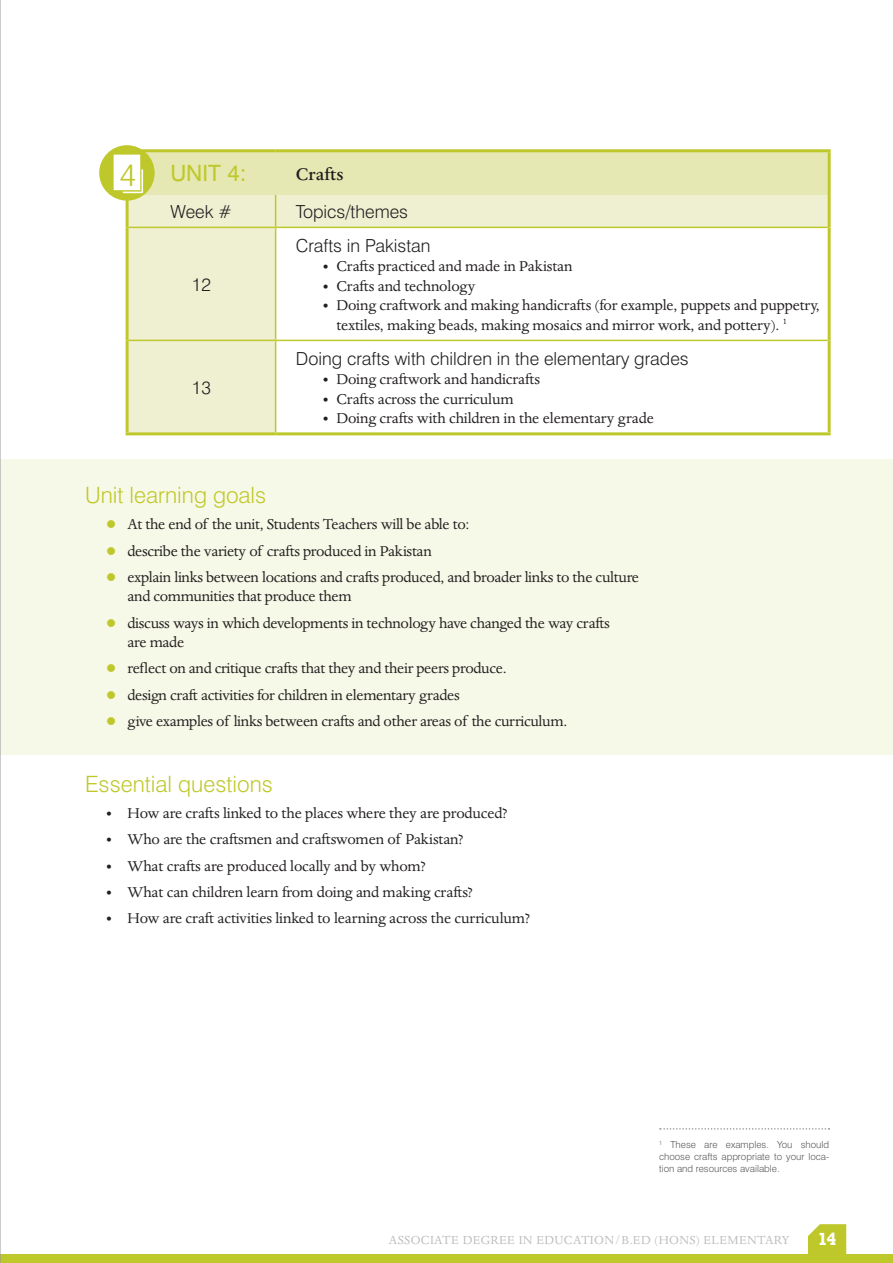
<style>
.page{position:relative;width:893px;height:1263px;background:#fff}
.page>*{position:absolute;margin:0;border:0;box-sizing:border-box;transform-origin:0 0}
.t1{font:300 31.5px "Swiss 721 BT";color:#bfc82a}
.Paragraph{font:300 22.5px "Swiss 721 BT";color:#bfc82a}
.Paragraph-2{font:22.5px "Swiss 721 BT";color:#bfc82a}
.Paragraph-3{font:500 19.5px "Dante";color:#231f20}
.Paragraph-4{font:300 18px "Swiss 721 BT";color:#231f20}
.Bullets_with_no_bull{font:300 18px "Swiss 721 BT";color:#231f20}
.t2{font:700 18px "Rockwell";color:#fff}
.t3{font:16.5px/19.5px "Dante";letter-spacing:-.01em;color:#231f20}
.t4{font:13.5px "Dante";letter-spacing:.025em;color:#bcbdc0}
.Body_bullets_2_numer{font:300 9.75px/12px "Swiss 721 BT";color:#57585a;text-align:justify}
.s1{color:#bfc82a}
</style>
<div class="page">
<svg style="left:808px;top:1224px;width:38px;height:30px"></svg>
<div style="left:0;top:1254px;width:893px;height:9px;background:#bfc82a"></div>
<svg style="left:129px;top:201px;width:699px;height:231px"></svg>
<hr style="left:276px;top:149px;width:555px;height:3px;background:#bfc82a">
<hr style="left:828px;top:152px;width:3px;height:43px;background:#bfc82a">
<hr style="left:126px;top:195px;width:3px;height:32px;background:#bfc82a">
<hr style="left:828px;top:195px;width:3px;height:32px;background:#bfc82a">
<hr style="left:126px;top:227px;width:3px;height:113px;background:#bfc82a">
<hr style="left:828px;top:227px;width:3px;height:113px;background:#bfc82a">
<hr style="left:126px;top:340px;width:3px;height:92px;background:#bfc82a">
<hr style="left:828px;top:340px;width:3px;height:92px;background:#bfc82a">
<hr style="left:126px;top:432px;width:150px;height:3px;background:#bfc82a">
<hr style="left:276px;top:432px;width:555px;height:3px;background:#bfc82a">
<hr style="left:275px;top:195px;width:1px;height:32px;background:#bfc82a">
<hr style="left:129px;top:227px;width:147px;height:1px;background:#bfc82a">
<hr style="left:276px;top:227px;width:552px;height:1px;background:#bfc82a">
<hr style="left:275px;top:228px;width:1px;height:112px;background:#bfc82a">
<hr style="left:129px;top:340px;width:147px;height:1px;background:#bfc82a">
<hr style="left:276px;top:340px;width:552px;height:1px;background:#bfc82a">
<hr style="left:275px;top:341px;width:1px;height:91px;background:#bfc82a">
<svg style="left:99px;top:145px;width:730px;height:56px;background:#e6e8b3"></svg>
<div style="left:0;top:459px;width:893px;height:296px;background:#f7f9e8"></div>
<svg style="left:660px;top:1128px;width:169px;height:1px"></svg>
<hr style="left:0;top:0;width:1px;height:1263px;background:#939598">
<h1 class="t1" style="left:119px;top:156px;width:18px">4</h1>
<p class="Paragraph-2" style="left:170px;top:160px;width:78px">UNIT 4:</p>
<p class="Paragraph-3" style="left:296px;top:163px;width:49px">Crafts</p>
<p class="Paragraph-4" style="left:171px;top:200px;width:63px">Week #</p>
<p class="Bullets_with_no_bull" style="left:296px;top:200px;width:114px">Topics/themes</p>
<p class="Paragraph-4" style="left:192px;top:273px;width:21px">12</p>
<p class="Paragraph-4" style="left:192px;top:376px;width:21px">13</p>
<p class="Paragraph-4" style="left:296px;top:234px;width:136px">Crafts in Pakistan</p>
<p class="t3" style="left:323px;top:257px;width:251px">• Crafts practiced and made in Pakistan</p>
<p class="t3" style="left:323px;top:276px;width:154px">• Crafts and technology</p>
<p class="t3" style="left:336px;top:296px;width:485px;text-indent:-13px">• Doing craftwork and making handicrafts (for example, puppets and puppetry, textiles, making beads, making mosaics and mirror work, and pottery). <sup>1</sup></p>
<p class="Paragraph-4" style="left:296px;top:347px;width:394px">Doing crafts with children in the elementary grades</p>
<p class="t3" style="left:323px;top:370px;width:219px">• Doing craftwork and handicrafts</p>
<p class="t3" style="left:323px;top:389px;width:192px">• Crafts across the curriculum</p>
<p class="t3" style="left:323px;top:409px;width:333px">• Doing crafts with children in the elementary grade</p>
<p class="Paragraph" style="left:85px;top:481px;width:183px">Unit learning goals</p>
<p class="t3" style="left:106px;top:515px;width:365px"><span class="s1">●</span> At the end of the unit, Students Teachers will be able to:</p>
<p class="t3" style="left:106px;top:541px;width:327px"><span class="s1">●</span> describe the variety of crafts produced in Pakistan</p>
<p class="t3" style="left:128px;top:568px;width:513px;text-indent:-21px"><span class="s1">●</span> explain links between locations and crafts produced, and broader links to the culture and communities that produce them</p>
<p class="t3" style="left:128px;top:613px;width:484px;text-indent:-21px"><span class="s1">●</span> discuss ways in which developments in technology have changed the way crafts are made</p>
<p class="t3" style="left:106px;top:659px;width:402px"><span class="s1">●</span> reflect on and critique crafts that they and their peers produce.</p>
<p class="t3" style="left:106px;top:685px;width:355px"><span class="s1">●</span> design craft activities for children in elementary grades</p>
<p class="t3" style="left:106px;top:712px;width:463px"><span class="s1">●</span> give examples of links between crafts and other areas of the curriculum.</p>
<p class="Paragraph" style="left:85px;top:770px;width:189px">Essential questions</p>
<p class="t3" style="left:106px;top:804px;width:403px">• How are crafts linked to the places where they are produced?</p>
<p class="t3" style="left:106px;top:830px;width:359px">• Who are the craftsmen and craftswomen of Pakistan?</p>
<p class="t3" style="left:106px;top:856px;width:321px">• What crafts are produced locally and by whom?</p>
<p class="t3" style="left:106px;top:883px;width:368px">• What can children learn from doing and making crafts?</p>
<p class="t3" style="left:106px;top:909px;width:425px">• How are craft activities linked to learning across the curriculum?</p>
<p class="Body_bullets_2_numer" style="left:659px;top:1138px;width:172px"><sup>1</sup> These are examples. You should choose crafts appropriate to your loca&shy;tion and resources available.</p>
<p class="t4" style="left:389px;top:1232px;width:402px">ASSOCIATE DEGREE IN EDUCATION/B.ED (HONS) ELEMENTARY</p>
<p class="t2" style="left:818px;top:1228px;width:20px">14</p>
</div>
